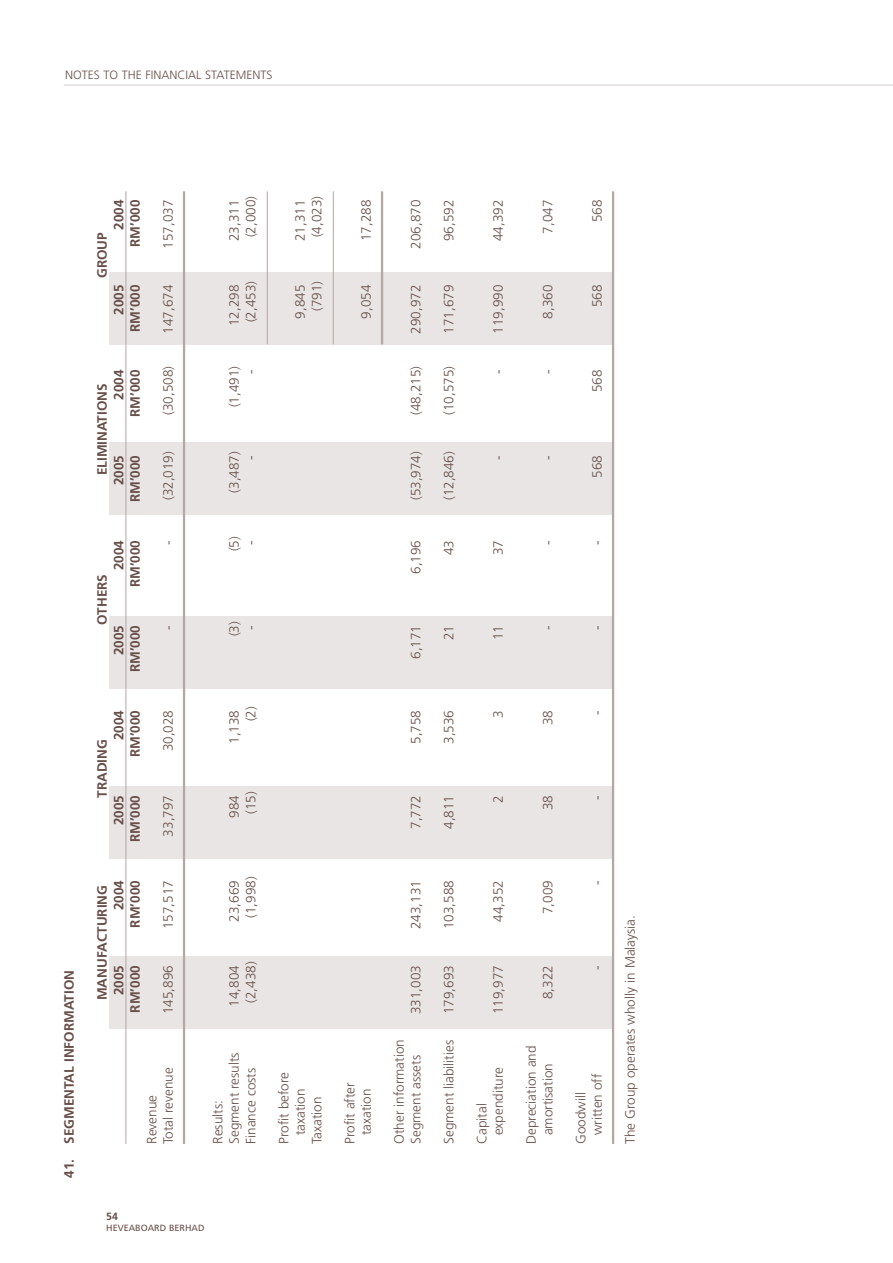
<style>
.page{position:relative;width:893px;height:1263px;background:#fff}
.page>*{position:absolute;margin:0;border:0;box-sizing:border-box;transform-origin:0 0}
.t1{font:300 13.5px/16.5px "Frutiger";color:#684f49}
.t2{font:700 13.5px "Frutiger";color:#684f49}
.t3{font:300 12px "Frutiger";color:#684f49}
.t4{font:700 10.5px "Frutiger";color:#684f49}
.t5{font:9px "Frutiger";color:#684f49}
</style>
<div class="page">
<hr style="left:64px;top:84px;width:829px;height:2px;background:#e1dcdb">
<div style="left:110px;top:273px;width:504px;height:72px;background:#e8e5e4"></div>
<div style="left:110px;top:442px;width:504px;height:72px;background:#e8e5e4"></div>
<div style="left:110px;top:616px;width:504px;height:73px;background:#e8e5e4"></div>
<div style="left:110px;top:786px;width:504px;height:73px;background:#e8e5e4"></div>
<div style="left:110px;top:956px;width:504px;height:73px;background:#e8e5e4"></div>
<hr style="left:126px;top:191px;width:1px;height:953px;background:#b4a7a4">
<hr style="left:183px;top:191px;width:2px;height:953px;background:#b4a7a4">
<hr style="left:267px;top:191px;width:1px;height:153px;background:#b4a7a4">
<hr style="left:333px;top:191px;width:1px;height:153px;background:#b4a7a4">
<hr style="left:381px;top:191px;width:2px;height:153px;background:#b4a7a4">
<hr style="left:612px;top:191px;width:2px;height:953px;background:#b4a7a4">
<p class="t3" style="left:65px;top:70px;width:209px">NOTES TO THE FINANCIAL STATEMENTS</p>
<p class="t2" style="left:64px;top:1178px;width:209px;rotate:-90deg">41. SEGMENTAL INFORMATION</p>
<p class="t2" style="left:113px;top:230px;width:32px;rotate:-90deg">2004</p>
<p class="t2" style="left:130px;top:247px;width:49px;rotate:-90deg">RM’000</p>
<p class="t2" style="left:97px;top:278px;width:47px;rotate:-90deg">GROUP</p>
<p class="t2" style="left:130px;top:332px;width:49px;rotate:-90deg">RM’000</p>
<p class="t2" style="left:113px;top:315px;width:32px;rotate:-90deg">2005</p>
<p class="t2" style="left:113px;top:400px;width:32px;rotate:-90deg">2004</p>
<p class="t2" style="left:130px;top:417px;width:49px;rotate:-90deg">RM’000</p>
<p class="t2" style="left:97px;top:475px;width:93px;rotate:-90deg">ELIMINATIONS</p>
<p class="t2" style="left:130px;top:502px;width:49px;rotate:-90deg">RM’000</p>
<p class="t2" style="left:113px;top:485px;width:32px;rotate:-90deg">2005</p>
<p class="t2" style="left:113px;top:570px;width:32px;rotate:-90deg">2004</p>
<p class="t2" style="left:130px;top:587px;width:49px;rotate:-90deg">RM’000</p>
<p class="t2" style="left:97px;top:625px;width:53px;rotate:-90deg">OTHERS</p>
<p class="t2" style="left:130px;top:672px;width:49px;rotate:-90deg">RM’000</p>
<p class="t2" style="left:113px;top:655px;width:32px;rotate:-90deg">2005</p>
<p class="t2" style="left:113px;top:740px;width:32px;rotate:-90deg">2004</p>
<p class="t2" style="left:130px;top:757px;width:49px;rotate:-90deg">RM’000</p>
<p class="t2" style="left:97px;top:798px;width:60px;rotate:-90deg">TRADING</p>
<p class="t2" style="left:130px;top:842px;width:49px;rotate:-90deg">RM’000</p>
<p class="t2" style="left:113px;top:825px;width:32px;rotate:-90deg">2005</p>
<p class="t2" style="left:113px;top:910px;width:32px;rotate:-90deg">2004</p>
<p class="t2" style="left:130px;top:927px;width:49px;rotate:-90deg">RM’000</p>
<p class="t2" style="left:97px;top:1000px;width:117px;rotate:-90deg">MANUFACTURING</p>
<p class="t2" style="left:130px;top:1012px;width:49px;rotate:-90deg">RM’000</p>
<p class="t2" style="left:113px;top:995px;width:32px;rotate:-90deg">2005</p>
<p class="t1" style="left:161px;top:249px;width:50px;rotate:-90deg">157,037</p>
<p class="t1" style="left:161px;top:334px;width:50px;rotate:-90deg">147,674</p>
<p class="t1" style="left:161px;top:415px;width:50px;rotate:-90deg">(30,508)</p>
<p class="t1" style="left:161px;top:500px;width:50px;rotate:-90deg">(32,019)</p>
<p class="t1" style="left:161px;top:544px;width:6px;rotate:-90deg">-</p>
<p class="t1" style="left:161px;top:630px;width:6px;rotate:-90deg">-</p>
<p class="t1" style="left:161px;top:751px;width:43px;rotate:-90deg">30,028</p>
<p class="t1" style="left:161px;top:836px;width:43px;rotate:-90deg">33,797</p>
<p class="t1" style="left:161px;top:929px;width:50px;rotate:-90deg">157,517</p>
<p class="t1" style="left:161px;top:1014px;width:50px;rotate:-90deg">145,896</p>
<p class="t1" style="left:145px;top:1144px;width:78px;rotate:-90deg">Revenue<br>Total revenue</p>
<p class="t1" style="left:244px;top:237px;width:43px;rotate:-90deg">(2,000)</p>
<p class="t1" style="left:227px;top:241px;width:43px;rotate:-90deg">23,311</p>
<p class="t1" style="left:310px;top:237px;width:43px;rotate:-90deg">(4,023)</p>
<p class="t1" style="left:293px;top:241px;width:43px;rotate:-90deg">21,311</p>
<p class="t1" style="left:359px;top:241px;width:43px;rotate:-90deg">17,288</p>
<p class="t1" style="left:409px;top:249px;width:50px;rotate:-90deg">206,870</p>
<p class="t1" style="left:442px;top:241px;width:43px;rotate:-90deg">96,592</p>
<p class="t1" style="left:491px;top:241px;width:43px;rotate:-90deg">44,392</p>
<p class="t1" style="left:541px;top:234px;width:35px;rotate:-90deg">7,047</p>
<p class="t1" style="left:590px;top:222px;width:24px;rotate:-90deg">568</p>
<p class="t1" style="left:244px;top:322px;width:43px;rotate:-90deg">(2,453)</p>
<p class="t1" style="left:227px;top:326px;width:43px;rotate:-90deg">12,298</p>
<p class="t1" style="left:310px;top:311px;width:32px;rotate:-90deg">(791)</p>
<p class="t1" style="left:293px;top:319px;width:35px;rotate:-90deg">9,845</p>
<p class="t1" style="left:359px;top:319px;width:35px;rotate:-90deg">9,054</p>
<p class="t1" style="left:409px;top:334px;width:50px;rotate:-90deg">290,972</p>
<p class="t1" style="left:442px;top:334px;width:50px;rotate:-90deg">171,679</p>
<p class="t1" style="left:491px;top:334px;width:50px;rotate:-90deg">119,990</p>
<p class="t1" style="left:541px;top:319px;width:35px;rotate:-90deg">8,360</p>
<p class="t1" style="left:590px;top:307px;width:24px;rotate:-90deg">568</p>
<p class="t1" style="left:227px;top:407px;width:43px;rotate:-90deg">(1,491)</p>
<p class="t1" style="left:244px;top:374px;width:6px;rotate:-90deg">-</p>
<p class="t1" style="left:409px;top:415px;width:50px;rotate:-90deg">(48,215)</p>
<p class="t1" style="left:442px;top:415px;width:50px;rotate:-90deg">(10,575)</p>
<p class="t1" style="left:491px;top:374px;width:6px;rotate:-90deg">-</p>
<p class="t1" style="left:541px;top:374px;width:6px;rotate:-90deg">-</p>
<p class="t1" style="left:590px;top:392px;width:24px;rotate:-90deg">568</p>
<p class="t1" style="left:227px;top:492px;width:43px;rotate:-90deg">(3,487)</p>
<p class="t1" style="left:244px;top:459px;width:6px;rotate:-90deg">-</p>
<p class="t1" style="left:409px;top:500px;width:50px;rotate:-90deg">(53,974)</p>
<p class="t1" style="left:442px;top:500px;width:50px;rotate:-90deg">(12,846)</p>
<p class="t1" style="left:491px;top:459px;width:6px;rotate:-90deg">-</p>
<p class="t1" style="left:541px;top:459px;width:6px;rotate:-90deg">-</p>
<p class="t1" style="left:590px;top:477px;width:24px;rotate:-90deg">568</p>
<p class="t1" style="left:227px;top:551px;width:17px;rotate:-90deg">(5)</p>
<p class="t1" style="left:244px;top:544px;width:6px;rotate:-90deg">-</p>
<p class="t1" style="left:409px;top:574px;width:35px;rotate:-90deg">6,196</p>
<p class="t1" style="left:442px;top:555px;width:17px;rotate:-90deg">43</p>
<p class="t1" style="left:491px;top:555px;width:17px;rotate:-90deg">37</p>
<p class="t1" style="left:541px;top:544px;width:6px;rotate:-90deg">-</p>
<p class="t1" style="left:590px;top:544px;width:6px;rotate:-90deg">-</p>
<p class="t1" style="left:227px;top:636px;width:17px;rotate:-90deg">(3)</p>
<p class="t1" style="left:244px;top:630px;width:6px;rotate:-90deg">-</p>
<p class="t1" style="left:409px;top:659px;width:35px;rotate:-90deg">6,171</p>
<p class="t1" style="left:442px;top:640px;width:17px;rotate:-90deg">21</p>
<p class="t1" style="left:491px;top:640px;width:17px;rotate:-90deg">11</p>
<p class="t1" style="left:541px;top:630px;width:6px;rotate:-90deg">-</p>
<p class="t1" style="left:590px;top:630px;width:6px;rotate:-90deg">-</p>
<p class="t1" style="left:244px;top:721px;width:17px;rotate:-90deg">(2)</p>
<p class="t1" style="left:227px;top:744px;width:35px;rotate:-90deg">1,138</p>
<p class="t1" style="left:409px;top:744px;width:35px;rotate:-90deg">5,758</p>
<p class="t1" style="left:442px;top:744px;width:35px;rotate:-90deg">3,536</p>
<p class="t1" style="left:491px;top:718px;width:9px;rotate:-90deg">3</p>
<p class="t1" style="left:541px;top:725px;width:17px;rotate:-90deg">38</p>
<p class="t1" style="left:590px;top:715px;width:6px;rotate:-90deg">-</p>
<p class="t1" style="left:244px;top:814px;width:24px;rotate:-90deg">(15)</p>
<p class="t1" style="left:227px;top:818px;width:24px;rotate:-90deg">984</p>
<p class="t1" style="left:409px;top:829px;width:35px;rotate:-90deg">7,772</p>
<p class="t1" style="left:442px;top:829px;width:35px;rotate:-90deg">4,811</p>
<p class="t1" style="left:491px;top:803px;width:9px;rotate:-90deg">2</p>
<p class="t1" style="left:541px;top:810px;width:17px;rotate:-90deg">38</p>
<p class="t1" style="left:590px;top:800px;width:6px;rotate:-90deg">-</p>
<p class="t1" style="left:244px;top:918px;width:43px;rotate:-90deg">(1,998)</p>
<p class="t1" style="left:227px;top:921px;width:43px;rotate:-90deg">23,669</p>
<p class="t1" style="left:244px;top:1003px;width:43px;rotate:-90deg">(2,438)</p>
<p class="t1" style="left:227px;top:1006px;width:43px;rotate:-90deg">14,804</p>
<p class="t1" style="left:211px;top:1144px;width:93px;rotate:-90deg">Results:<br>Segment results</p>
<p class="t1" style="left:244px;top:1144px;width:78px;rotate:-90deg">Finance costs</p>
<p class="t1" style="left:277px;top:1135px;width:65px;text-indent:-9px;rotate:-90deg">Profit before taxation</p>
<p class="t1" style="left:310px;top:1144px;width:49px;rotate:-90deg">Taxation</p>
<p class="t1" style="left:343px;top:1144px;width:63px;text-align:center;rotate:-90deg">Profit after taxation</p>
<p class="t1" style="left:409px;top:929px;width:50px;rotate:-90deg">243,131</p>
<p class="t1" style="left:409px;top:1014px;width:50px;rotate:-90deg">331,003</p>
<p class="t1" style="left:392px;top:1144px;width:106px;rotate:-90deg">Other information<br>Segment assets</p>
<p class="t1" style="left:442px;top:929px;width:50px;rotate:-90deg">103,588</p>
<p class="t1" style="left:442px;top:1014px;width:50px;rotate:-90deg">179,693</p>
<p class="t1" style="left:442px;top:1144px;width:105px;rotate:-90deg">Segment liabilities</p>
<p class="t1" style="left:491px;top:921px;width:43px;rotate:-90deg">44,352</p>
<p class="t1" style="left:491px;top:1014px;width:50px;rotate:-90deg">119,977</p>
<p class="t1" style="left:475px;top:1135px;width:70px;text-indent:-9px;rotate:-90deg">Capital expenditure</p>
<p class="t1" style="left:541px;top:914px;width:35px;rotate:-90deg">7,009</p>
<p class="t1" style="left:541px;top:999px;width:35px;rotate:-90deg">8,322</p>
<p class="t1" style="left:524px;top:1135px;width:91px;text-indent:-9px;rotate:-90deg">Depreciation and amortisation</p>
<p class="t1" style="left:590px;top:885px;width:6px;rotate:-90deg">-</p>
<p class="t1" style="left:590px;top:970px;width:6px;rotate:-90deg">-</p>
<p class="t1" style="left:574px;top:1135px;width:63px;text-indent:-9px;rotate:-90deg">Goodwill written off</p>
<p class="t1" style="left:623px;top:1144px;width:230px;rotate:-90deg">The Group operates wholly in Malaysia.</p>
<p class="t4" style="left:106px;top:1212px;width:13px">54</p>
<p class="t5" style="left:106px;top:1225px;width:100px">HEVEABOARD BERHAD</p>
</div>
